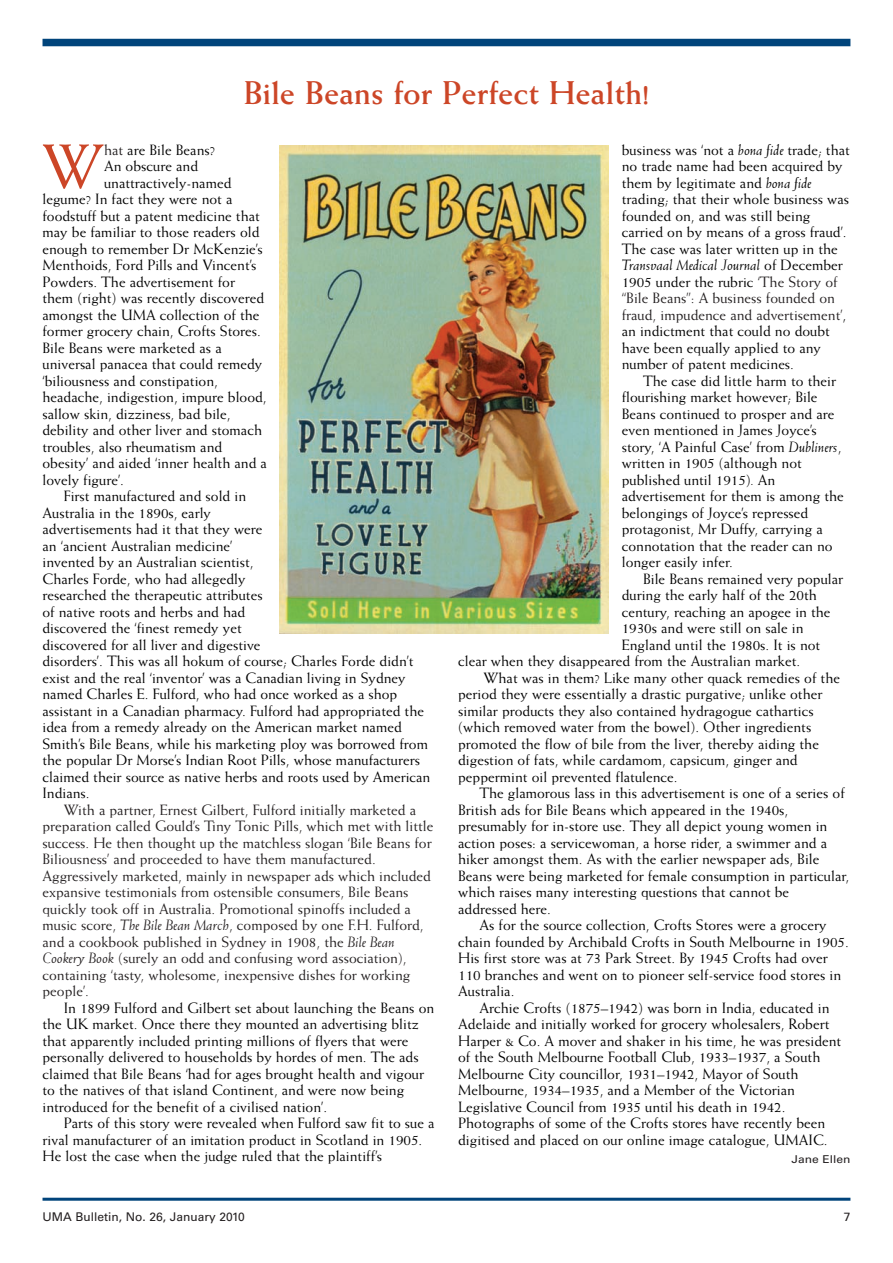
<style>
.page{position:relative;width:893px;height:1263px;background:#fff}
.page>*{position:absolute;margin:0;border:0;box-sizing:border-box;transform-origin:0 0}
.t1{font:62.55px "Weiss";color:#cc4627}
.t2{font:700 33px "Weiss";color:#cc4627}
.t3{font:15px/16.5px "Weiss";color:#000}
.t4{font:15px/16.5px "Weiss";color:#231f20}
.t5{font:12px "Univers";color:#231f20}
.t6{font:10.8px "Univers";color:#231f20;scale:1.11 1}
.s1{color:#231f20}
.s2{font-style:italic}
</style>
<div class="page">
<div style="left:43px;top:39px;width:807px;height:7px;background:#00447b"></div>
<hr style="left:43px;top:1198px;width:807px;height:3px;background:#00447b">
<img style="left:280px;top:146px;width:329px;height:487px">
<h2 class="t2" style="left:244px;top:81px;width:407px">Bile Beans for Perfect Health!</h2>
<h1 class="t1" style="left:42px;top:143px;width:64px">W</h1>
<p class="t3" style="left:104px;top:143px;width:112px"><span class="s1">hat</span> are Bile Beans?</p>
<p class="t3" style="left:104px;top:159px;width:96px">An obscure and</p>
<p class="t3" style="left:104px;top:176px;width:129px">unattractively-named</p>
<p class="t3" style="left:43px;top:192px;width:191px">legume? In fact they were not a</p>
<p class="t3" style="left:43px;top:209px;width:219px">foodstuff but a patent medicine that</p>
<p class="t3" style="left:43px;top:225px;width:218px">may be familiar to those readers old</p>
<p class="t3" style="left:43px;top:242px;width:222px">enough to remember Dr McKenzie’s</p>
<p class="t3" style="left:43px;top:258px;width:215px">Menthoids, Ford Pills and Vincent’s</p>
<p class="t3" style="left:43px;top:275px;width:194px">Powders. The advertisement for</p>
<p class="t3" style="left:43px;top:291px;width:223px">them (right) was recently discovered</p>
<p class="t3" style="left:43px;top:308px;width:219px">amongst the UMA collection of the</p>
<p class="t3" style="left:43px;top:324px;width:220px">former grocery chain, Crofts Stores.</p>
<p class="t3" style="left:43px;top:341px;width:181px">Bile Beans were marketed as a</p>
<p class="t3" style="left:43px;top:357px;width:221px">universal panacea that could remedy</p>
<p class="t3" style="left:43px;top:374px;width:177px">‘biliousness and constipation,</p>
<p class="t3" style="left:43px;top:390px;width:226px">headache, indigestion, impure blood,</p>
<p class="t3" style="left:43px;top:407px;width:190px">sallow skin, dizziness, bad bile,</p>
<p class="t3" style="left:43px;top:423px;width:221px">debility and other liver and stomach</p>
<p class="t3" style="left:43px;top:440px;width:181px">troubles, also rheumatism and</p>
<p class="t3" style="left:43px;top:456px;width:226px">obesity’ and aided ‘inner health and a</p>
<p class="t3" style="left:43px;top:473px;width:83px">lovely figure’.</p>
<p class="t3" style="left:64px;top:489px;width:184px">First manufactured and sold in</p>
<p class="t3" style="left:43px;top:506px;width:170px">Australia in the 1890s, early</p>
<p class="t3" style="left:43px;top:522px;width:222px">advertisements had it that they were</p>
<p class="t3" style="left:43px;top:539px;width:191px">an ‘ancient Australian medicine’</p>
<p class="t3" style="left:43px;top:555px;width:213px">invented by an Australian scientist,</p>
<p class="t3" style="left:43px;top:572px;width:205px">Charles Forde, who had allegedly</p>
<p class="t3" style="left:43px;top:588px;width:222px">researched the therapeutic attributes</p>
<p class="t3" style="left:43px;top:605px;width:204px">of native roots and herbs and had</p>
<p class="t3" style="left:43px;top:621px;width:201px">discovered the ‘finest remedy yet</p>
<p class="t3" style="left:43px;top:638px;width:220px">discovered for all liver and digestive</p>
<p class="t3" style="left:43px;top:654px;width:372px">disorders’. This was all hokum of course; Charles Forde didn’t</p>
<p class="t3" style="left:43px;top:671px;width:365px">exist and the real ‘inventor’ was a Canadian living in Sydney</p>
<p class="t3" style="left:43px;top:687px;width:356px">named Charles E. Fulford, who had once worked as a shop</p>
<p class="t3" style="left:43px;top:704px;width:383px">assistant in a Canadian pharmacy. Fulford had appropriated the</p>
<p class="t3" style="left:43px;top:720px;width:361px">idea from a remedy already on the American market named</p>
<p class="t3" style="left:43px;top:737px;width:387px">Smith’s Bile Beans, while his marketing ploy was borrowed from</p>
<p class="t3" style="left:43px;top:753px;width:379px">the popular Dr Morse’s Indian Root Pills, whose manufacturers</p>
<p class="t3" style="left:43px;top:770px;width:389px">claimed their source as native herbs and roots used by American</p>
<p class="t3" style="left:43px;top:786px;width:49px">Indians.</p>
<p class="t4" style="left:43px;top:803px;width:392px;text-indent:21px">With a partner, Ernest Gilbert, Fulford initially marketed a preparation called Gould’s Tiny Tonic Pills, which met with little success. He then thought up the matchless slogan ‘Bile Beans for Biliousness’ and proceeded to have them manufactured.<br>Aggressively marketed, mainly in newspaper ads which included expansive testimonials from ostensible consumers, Bile Beans quickly took off in Australia. Promotional spinoffs included a music score, <span class="s2">The Bile Bean March</span>, composed by one F.H. Fulford, and a cookbook published in Sydney in 1908, the <span class="s2">Bile Bean Cookery Book</span> (surely an odd and confusing word association), containing ‘tasty, wholesome, inexpensive dishes for working people’.</p>
<p class="t3" style="left:43px;top:1001px;width:393px;text-indent:21px">In 1899 Fulford and Gilbert set about launching the Beans on the UK market. Once there they mounted an advertising blitz that apparently included printing millions of flyers that were personally delivered to households by hordes of men. The ads claimed that Bile Beans ‘had for ages brought health and vigour to the natives of that island Continent, and were now being introduced for the benefit of a civilised nation’.</p>
<p class="t3" style="left:43px;top:1116px;width:394px;text-indent:21px">Parts of this story were revealed when Fulford saw fit to sue a rival manufacturer of an imitation product in Scotland in 1905.<br>He lost the case when the judge ruled that the plaintiff’s</p>
<p class="t3" style="left:622px;top:143px;width:230px">business was ‘not a <span class="s2">bona fide</span> trade; that no trade name had been acquired by them by legitimate and <span class="s2">bona fide </span>trading; that their whole business was founded on, and was still being carried on by means of a gross fraud’.<br>The case was later written up in the <span class="s2">Transvaal Medical Journal</span> of December 1905 under the rubric <span class="s1">‘The Story of “Bile Beans”: A business founded on fraud, impudence and advertisement’</span>, an indictment that could no doubt have been equally applied to any number of patent medicines.</p>
<p class="t3" style="left:622px;top:374px;width:223px;text-indent:21px">The case did little harm to their flourishing market however; Bile<br>Beans continued to prosper and are even mentioned in James Joyce’s story, ‘A Painful Case’ from <span class="s2">Dubliners</span>, written in 1905 (although not published until 1915)<span class="s2">.</span> An advertisement for them is among the belongings of Joyce’s repressed protagonist, Mr Duffy, carrying a connotation that the reader can no longer easily infer.</p>
<p class="t3" style="left:643px;top:572px;width:202px">Bile Beans remained very popular</p>
<p class="t3" style="left:622px;top:588px;width:196px">during the early half of the 20th</p>
<p class="t3" style="left:622px;top:605px;width:210px">century, reaching an apogee in the</p>
<p class="t3" style="left:622px;top:621px;width:183px">1930s and were still on sale in</p>
<p class="t3" style="left:622px;top:638px;width:200px">England until the 1980s. It is not</p>
<p class="t3" style="left:458px;top:654px;width:344px">clear when they disappeared from the Australian market.</p>
<p class="t3" style="left:484px;top:671px;width:358px">What was in them? Like many other quack remedies of the</p>
<p class="t3" style="left:458px;top:687px;width:366px">period they were essentially a drastic purgative; unlike other</p>
<p class="t3" style="left:458px;top:704px;width:357px">similar products they also contained hydragogue cathartics</p>
<p class="t3" style="left:458px;top:720px;width:355px">(which removed water from the bowel). Other ingredients</p>
<p class="t3" style="left:458px;top:737px;width:362px">promoted the flow of bile from the liver, thereby aiding the</p>
<p class="t3" style="left:458px;top:753px;width:341px">digestion of fats, while cardamom, capsicum, ginger and</p>
<p class="t3" style="left:458px;top:770px;width:221px">peppermint oil prevented flatulence.</p>
<p class="t3" style="left:479px;top:786px;width:367px">The glamorous lass in this advertisement is one of a series of</p>
<p class="t3" style="left:458px;top:803px;width:332px">British ads for Bile Beans which appeared in the 1940s,</p>
<p class="t3" style="left:458px;top:819px;width:371px">presumably for in-store use. They all depict young women in</p>
<p class="t3" style="left:458px;top:836px;width:370px">action poses: a servicewoman, a horse rider, a swimmer and a</p>
<p class="t3" style="left:458px;top:852px;width:363px">hiker amongst them. As with the earlier newspaper ads, Bile</p>
<p class="t3" style="left:458px;top:869px;width:393px">Beans were being marketed for female consumption in particular,</p>
<p class="t3" style="left:458px;top:885px;width:333px">which raises many interesting questions that cannot be</p>
<p class="t3" style="left:458px;top:902px;width:94px">addressed here.</p>
<p class="t3" style="left:479px;top:918px;width:349px">As for the source collection, Crofts Stores were a grocery</p>
<p class="t3" style="left:458px;top:935px;width:392px">chain founded by Archibald Crofts in South Melbourne in 1905.</p>
<p class="t3" style="left:458px;top:951px;width:371px">His first store was at 73 Park Street. By 1945 Crofts had over</p>
<p class="t3" style="left:458px;top:968px;width:384px">110 branches and went on to pioneer self-service food stores in</p>
<p class="t3" style="left:458px;top:984px;width:58px">Australia.</p>
<p class="t3" style="left:479px;top:1001px;width:352px">Archie Crofts (1875–1942) was born in India, educated in</p>
<p class="t3" style="left:458px;top:1017px;width:373px">Adelaide and initially worked for grocery wholesalers, Robert</p>
<p class="t3" style="left:458px;top:1034px;width:385px">Harper &amp; Co. A mover and shaker in his time, he was president</p>
<p class="t3" style="left:458px;top:1050px;width:364px">of the South Melbourne Football Club, 1933–1937, a South</p>
<p class="t3" style="left:458px;top:1067px;width:342px">Melbourne City councillor, 1931–1942, Mayor of South</p>
<p class="t3" style="left:458px;top:1083px;width:338px">Melbourne, 1934–1935, and a Member of the Victorian</p>
<p class="t3" style="left:458px;top:1100px;width:329px">Legislative Council from 1935 until his death in 1942.</p>
<p class="t3" style="left:458px;top:1116px;width:369px">Photographs of some of the Crofts stores have recently been</p>
<p class="t3" style="left:458px;top:1133px;width:371px">digitised and placed on our online image catalogue, UMAIC.</p>
<p class="t6" style="left:792px;top:1155px;width:54px">Jane Ellen</p>
<p class="t5" style="left:43px;top:1212px;width:204px">UMA Bulletin, No. 26, January 2010</p>
<p class="t5" style="left:844px;top:1212px;width:8px">7</p>
</div>
